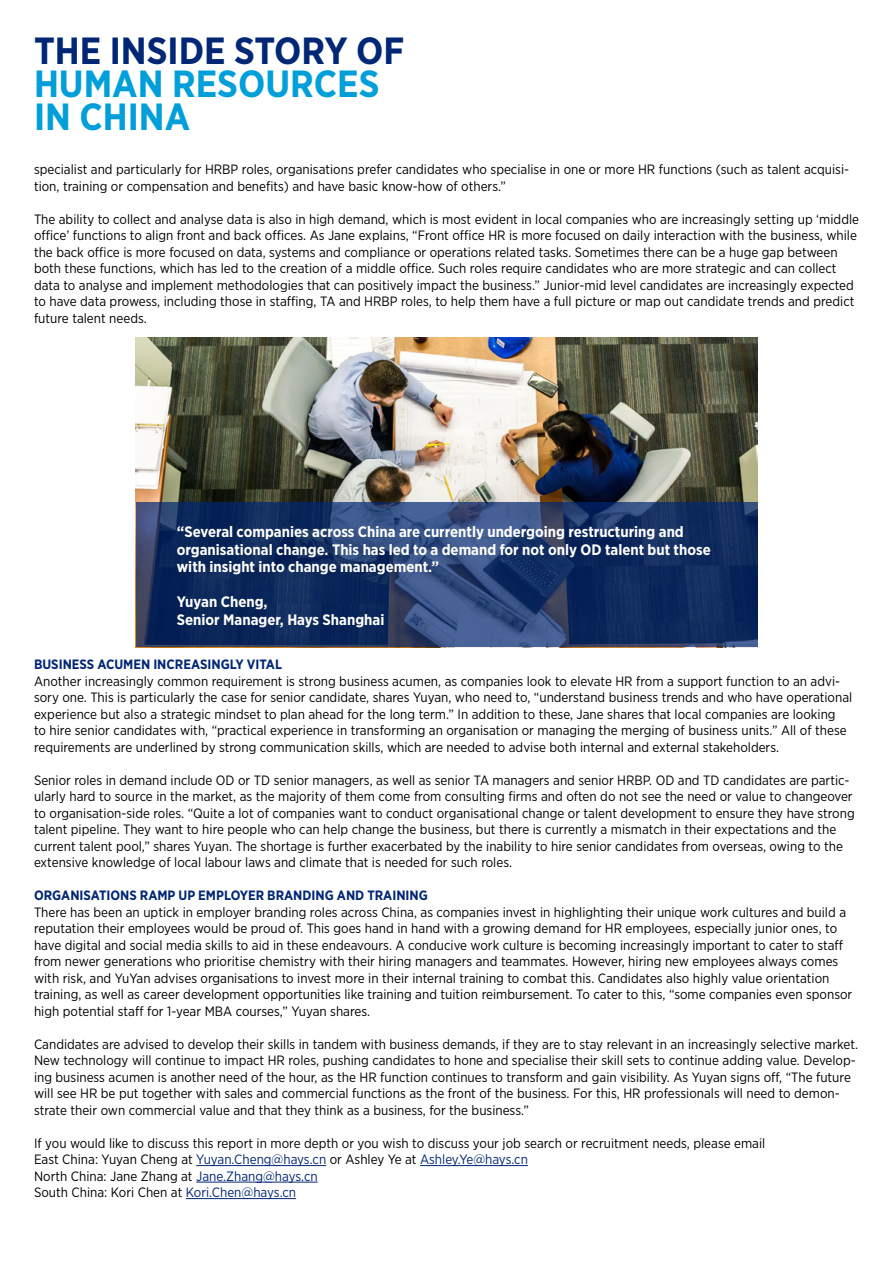
<style>
.page{position:relative;width:893px;height:1263px;background:#fff}
.page>*{position:absolute;margin:0;border:0;box-sizing:border-box;transform-origin:0 0}
.t1{font:700 37.8px/32.7px "Gotham Narrow";color:#009fda}
.t2{font:700 37.8px "Gotham Narrow";color:#002776}
.t3{font:700 15.15px/17.7px "Gotham Narrow";color:#fff}
.t4{font:13.5px/16.5px "Gotham Narrow";color:#000}
.t5{font:700 13.5px "Gotham Narrow";color:#002776}
.s1{color:#002776}
</style>
<div class="page">
<hr style="left:196px;top:1165px;width:130px;height:1px;background:#002776">
<hr style="left:420px;top:1165px;width:108px;height:1px;background:#002776">
<hr style="left:196px;top:1182px;width:122px;height:1px;background:#002776">
<hr style="left:186px;top:1198px;width:110px;height:1px;background:#002776">
<img style="left:136px;top:337px;width:621px;height:166px">
<svg style="left:136px;top:503px;width:621px;height:144px;background:#1b3567"></svg>
<h1 class="t2" style="left:34px;top:27px;width:372px">THE INSIDE STORY OF</h1>
<h1 class="t1" style="left:34px;top:67px;width:347px">HUMAN RESOURCES<br>IN CHINA</h1>
<p class="t4" style="left:34px;top:161px;width:817px">specialist and particularly for HRBP roles, organisations prefer candidates who specialise in one or more HR functions (such as talent acquisi&shy;tion, training or compensation and benefits) and have basic know-how of others.”</p>
<p class="t4" style="left:34px;top:210px;width:826px">The ability to collect and analyse data is also in high demand, which is most evident in local companies who are increasingly setting up ‘middle office’ functions to align front and back offices. As Jane explains, “Front office HR is more focused on daily interaction with the business, while the back office is more focused on data, systems and compliance or operations related tasks. Sometimes there can be a huge gap between both these functions, which has led to the creation of a middle office. Such roles require candidates who are more strategic and can collect data to analyse and implement methodologies that can positively impact the business.” Junior-mid level candidates are increasingly expected to have data prowess, including those in staffing, TA and HRBP roles, to help them have a full picture or map out candidate trends and predict future talent needs.</p>
<p class="t3" style="left:177px;top:523px;width:535px">“Several companies across China are currently undergoing restructuring and organisational change. This has led to a demand for not only OD talent but those with insight into change management.”</p>
<p class="t3" style="left:177px;top:593px;width:209px">Yuyan Cheng,<br>Senior Manager, Hays Shanghai</p>
<p class="t5" style="left:34px;top:656px;width:250px">BUSINESS ACUMEN INCREASINGLY VITAL</p>
<p class="t4" style="left:34px;top:672px;width:820px">Another increasingly common requirement is strong business acumen, as companies look to elevate HR from a support function to an advi&shy;sory one. This is particularly the case for senior candidate, shares Yuyan, who need to, “understand business trends and who have operational experience but also a strategic mindset to plan ahead for the long term.” In addition to these, Jane shares that local companies are looking<br>to hire senior candidates with, “practical experience in transforming an organisation or managing the merging of business units.” All of these requirements are underlined by strong communication skills, which are needed to advise both internal and external stakeholders.</p>
<p class="t4" style="left:34px;top:771px;width:822px">Senior roles in demand include OD or TD senior managers, as well as senior TA managers and senior HRBP. OD and TD candidates are partic&shy;ularly hard to source in the market, as the majority of them come from consulting firms and often do not see the need or value to changeover to organisation-side roles. “Quite a lot of companies want to conduct organisational change or talent development to ensure they have strong talent pipeline. They want to hire people who can help change the business, but there is currently a mismatch in their expectations and the current talent pool,” shares Yuyan. The shortage is further exacerbated by the inability to hire senior candidates from overseas, owing to the extensive knowledge of local labour laws and climate that is needed for such roles.</p>
<p class="t5" style="left:34px;top:887px;width:395px">ORGANISATIONS RAMP UP EMPLOYER BRANDING AND TRAINING</p>
<p class="t4" style="left:34px;top:903px;width:820px">There has been an uptick in employer branding roles across China, as companies invest in highlighting their unique work cultures and build a reputation their employees would be proud of. This goes hand in hand with a growing demand for HR employees, especially junior ones, to have digital and social media skills to aid in these endeavours. A conducive work culture is becoming increasingly important to cater to staff from newer generations who prioritise chemistry with their hiring managers and teammates. However, hiring new employees always comes with risk, and YuYan advises organisations to invest more in their internal training to combat this. Candidates also highly value orientation training, as well as career development opportunities like training and tuition reimbursement. To cater to this, “some companies even sponsor high potential staff for 1-year MBA courses,” Yuyan shares.</p>
<p class="t4" style="left:34px;top:1035px;width:825px">Candidates are advised to develop their skills in tandem with business demands, if they are to stay relevant in an increasingly selective market.<br>New technology will continue to impact HR roles, pushing candidates to hone and specialise their skill sets to continue adding value. Develop&shy;ing business acumen is another need of the hour, as the HR function continues to transform and gain visibility. As Yuyan signs off, “The future will see HR be put together with sales and commercial functions as the front of the business. For this, HR professionals will need to demon&shy;strate their own commercial value and that they think as a business, for the business.”</p>
<p class="t4" style="left:34px;top:1134px;width:733px">If you would like to discuss this report in more depth or you wish to discuss your job search or recruitment needs, please email East China: Yuyan Cheng at <span class="s1">Yuyan.Cheng@hays.cn</span> or Ashley Ye at <span class="s1">Ashley.Ye@hays.cn<br></span>North China: Jane Zhang at <span class="s1">Jane.Zhang@hays.cn<br></span>South China: Kori Chen at <span class="s1">Kori.Chen@hays.cn</span></p>
</div>
